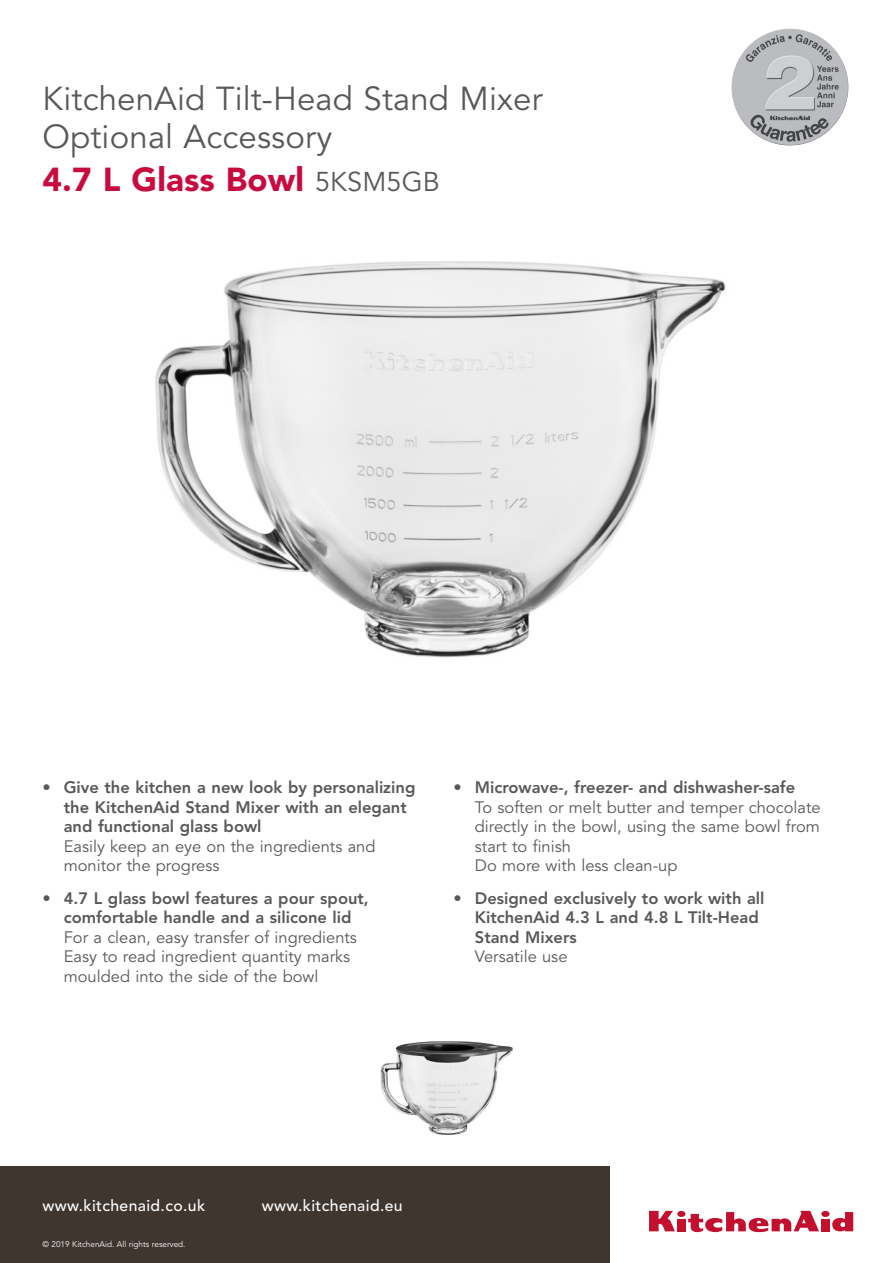
<style>
.page{position:relative;width:893px;height:1263px;background:#fff}
.page>*{position:absolute;margin:0;border:0;box-sizing:border-box;transform-origin:0 0}
.Titre_Produit_22{font:33px/37.5px "Avenir LT Std";letter-spacing:.005em;color:#57585a}
.Titre_Produit_22-2{font:900 33px "Avenir LT Std";letter-spacing:.005em;color:#c80b3e}
.Texte_Feature{font:800 16.5px/19.5px "Avenir LT Std";color:#57585a}
.TexteBenefit{font:16.5px/19.5px "Avenir LT Std";color:#57585a}
.WWW{font:500 15.75px "Avenir LT Std";letter-spacing:.025em;color:#fff}
.t1{font:8.25px "Avenir LT Std";color:#fff}
.s1{font-weight:400;font-size:27px;color:#57585a}
</style>
<div class="page">
<div style="left:677px;top:1219px;width:8px;height:12px;background:#c3102f"></div>
<div style="left:677px;top:1211px;width:8px;height:6px;background:#c3102f;border-radius:50%"></div>
<div style="left:821px;top:1219px;width:8px;height:12px;background:#c3102f"></div>
<div style="left:821px;top:1211px;width:8px;height:6px;background:#c3102f;border-radius:50%"></div>
<svg style="left:649px;top:1211px;width:26px;height:20px"></svg>
<svg style="left:688px;top:1211px;width:131px;height:21px"></svg>
<svg style="left:832px;top:1212px;width:21px;height:19px"></svg>
<img style="left:380px;top:1041px;width:133px;height:94px">
<div style="left:0;top:1166px;width:609px;height:97px;background:#3f3630"></div>
<img style="left:155px;top:261px;width:571px;height:397px">
<img style="left:731px;top:28px;width:117px;height:117px;border-radius:58px">
<p class="Titre_Produit_22" style="left:43px;top:81px;width:502px">KitchenAid Tilt-Head Stand Mixer<br>Optional Accessory</p>
<p class="Titre_Produit_22-2" style="left:43px;top:160px;width:399px">4.7 L Glass Bowl <span class="s1">5KSM5GB</span></p>
<p class="Texte_Feature" style="left:64px;top:778px;width:353px;text-indent:-21px">• Give the kitchen a new look by personalizing the KitchenAid Stand Mixer with an elegant and functional glass bowl</p>
<p class="TexteBenefit" style="left:64px;top:837px;width:313px">Easily keep an eye on the ingredients and monitor the progress</p>
<p class="Texte_Feature" style="left:43px;top:888px;width:328px;text-align:center">• 4.7 L glass bowl features a pour spout, comfortable handle and a silicone lid</p>
<p class="TexteBenefit" style="left:64px;top:927px;width:295px">For a clean, easy transfer of ingredients</p>
<p class="TexteBenefit" style="left:64px;top:947px;width:288px">Easy to read ingredient quantity marks moulded into the side of the bowl</p>
<p class="Texte_Feature" style="left:454px;top:778px;width:343px">• Microwave-, freezer- and dishwasher-safe</p>
<p class="TexteBenefit" style="left:475px;top:798px;width:347px;text-align:justify">To soften or melt butter and temper chocolate directly in the bowl, using the same bowl from start to finish</p>
<p class="TexteBenefit" style="left:475px;top:856px;width:204px">Do more with less clean-up</p>
<p class="Texte_Feature" style="left:475px;top:888px;width:291px;text-indent:-21px">• Designed exclusively to work with all<br>KitchenAid 4.3 L and 4.8 L Tilt-Head<br>Stand Mixers</p>
<p class="TexteBenefit" style="left:475px;top:947px;width:94px">Versatile use</p>
<p class="WWW" style="left:43px;top:1196px;width:164px">www.kitchenaid.co.uk</p>
<p class="WWW" style="left:262px;top:1196px;width:142px">www.kitchenaid.eu</p>
<p class="t1" style="left:43px;top:1239px;width:145px">© 2019 KitchenAid. All rights reserved.</p>
</div>
